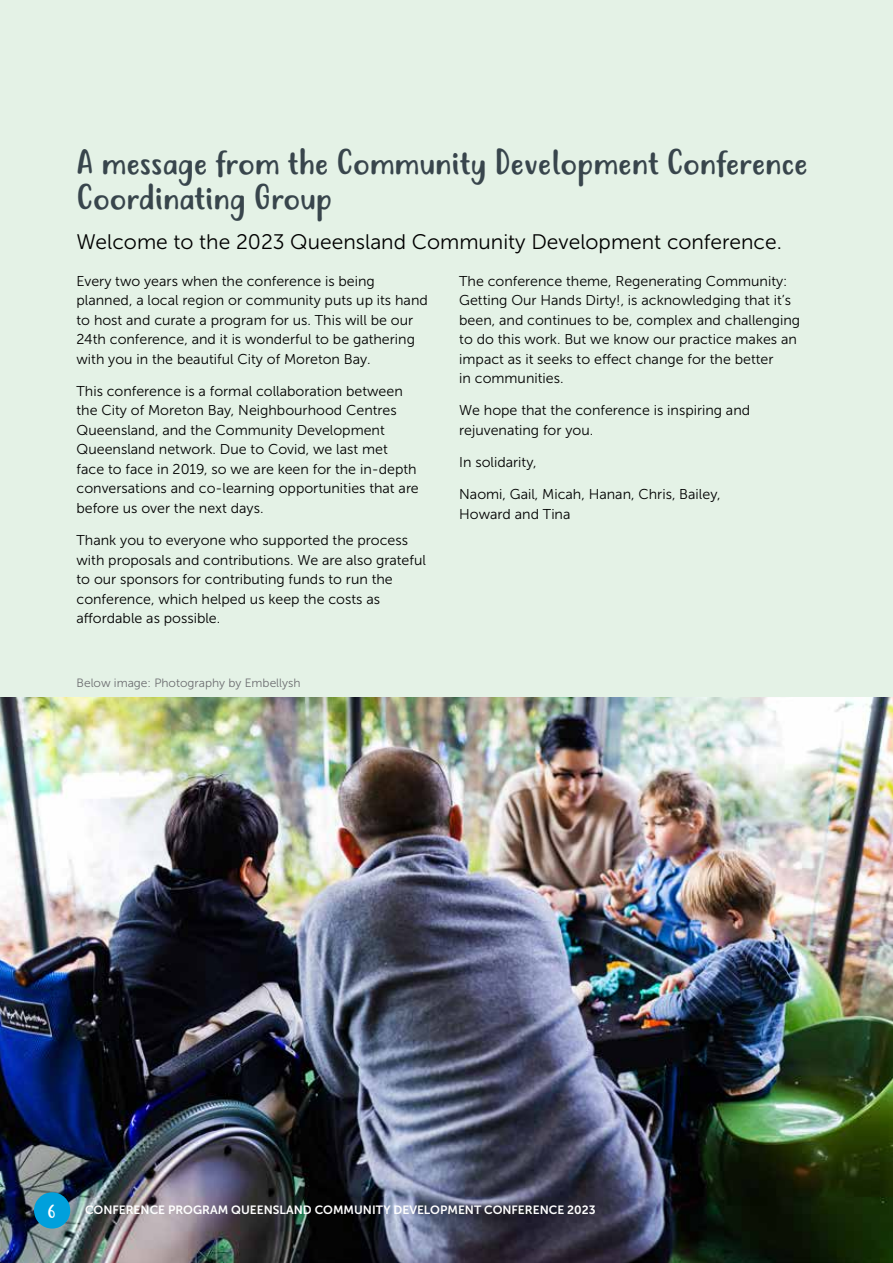
<style>
.page{position:relative;width:893px;height:1263px;background:#e4f2e6}
.page>*{position:absolute;margin:0;border:0;box-sizing:border-box;transform-origin:0 0}
.Heading{font:33px/34.5px "Justtellmewhat";color:#38454c}
._1st_Para{font:21px "Museo Sans 300";color:#000}
.t1{font:16.5px "Justtellmewhat";color:#fff}
.body{font:14.25px/19.5px "Museo Sans 300";color:#000}
.t2{font:12px "Museo Sans 700";color:#fff}
.body-2{font:12px "Museo Sans 300";color:#6d6e71}
</style>
<div class="page">
<img style="left:0;top:697px;width:893px;height:566px">
<div style="left:34px;top:1192px;width:36px;height:36px;background:#00a0dc;border-radius:50%"></div>
<p class="Heading" style="left:77px;top:148px;width:733px">A message from the Community Development Conference<br>Coordinating Group</p>
<p class="_1st_Para" style="left:77px;top:231px;width:707px">Welcome to the 2023 Queensland Community Development conference.</p>
<p class="body" style="left:77px;top:271px;width:353px">Every two years when the conference is being planned, a local region or community puts up its hand to host and curate a program for us. This will be our 24th conference, and it is wonderful to be gathering with you in the beautiful City of Moreton Bay.</p>
<p class="body" style="left:77px;top:381px;width:344px">This conference is a formal collaboration between the City of Moreton Bay, Neighbourhood Centres Queensland, and the Community Development Queensland network. Due to Covid, we last met face to face in 2019, so we are keen for the in-depth conversations and co-learning opportunities that are before us over the next days.</p>
<p class="body" style="left:77px;top:531px;width:351px">Thank you to everyone who supported the process with proposals and contributions. We are also grateful to our sponsors for contributing funds to run the conference, which helped us keep the costs as affordable as possible.</p>
<p class="body" style="left:459px;top:271px;width:342px">The conference theme, Regenerating Community:<br>Getting Our Hands Dirty!, is acknowledging that it’s been, and continues to be, complex and challenging to do this work. But we know our practice makes an impact as it seeks to effect change for the better<br>in communities.</p>
<p class="body" style="left:459px;top:401px;width:292px">We hope that the conference is inspiring and rejuvenating for you.</p>
<p class="body" style="left:459px;top:453px;width:79px">In solidarity,</p>
<p class="body" style="left:459px;top:485px;width:263px">Naomi, Gail, Micah, Hanan, Chris, Bailey,<br>Howard and Tina</p>
<p class="body-2" style="left:77px;top:676px;width:226px">Below image: Photography by Embellysh</p>
<p class="t1" style="left:47px;top:1201px;width:10px">6</p>
<p class="t2" style="left:85px;top:1203px;width:512px">CONFERENCE PROGRAM QUEENSLAND COMMUNITY DEVELOPMENT CONFERENCE 2023</p>
</div>
